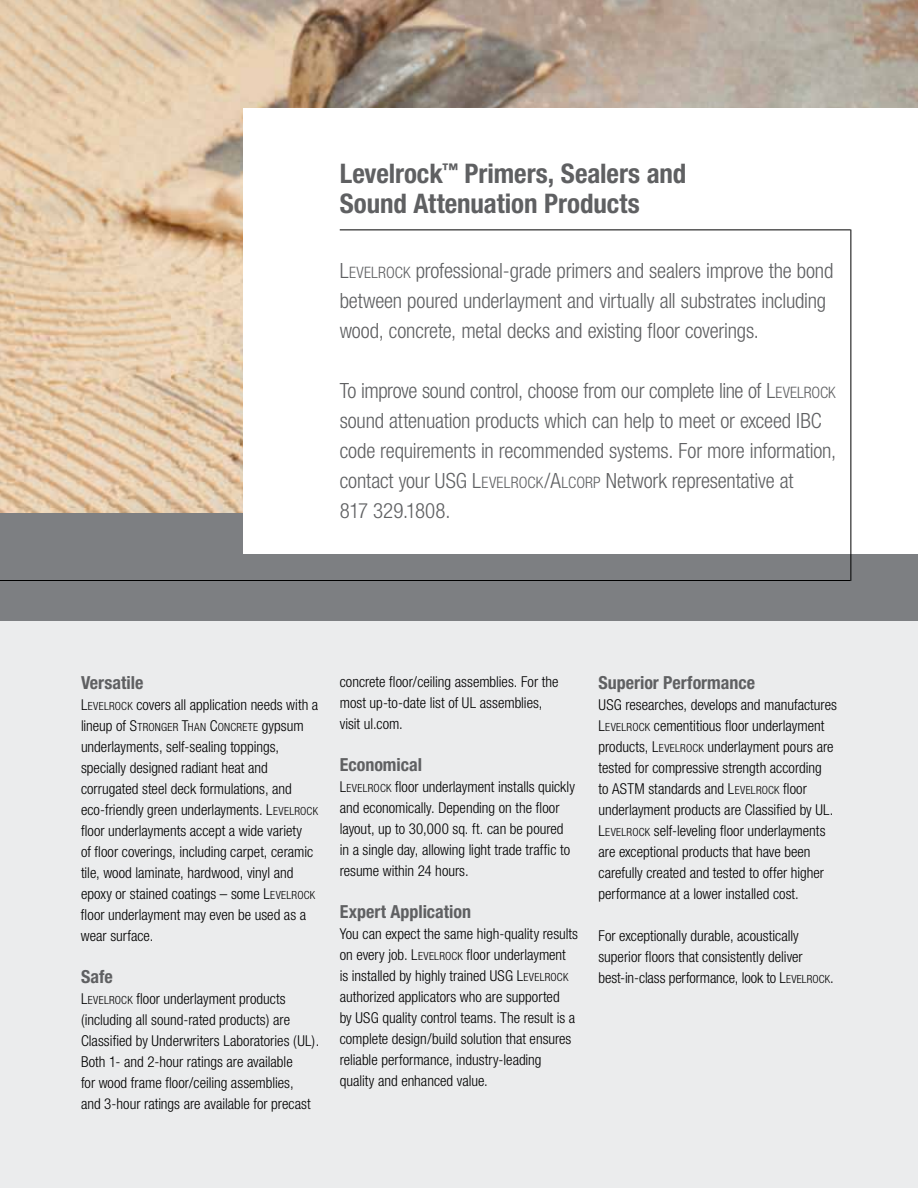
<style>
.page{position:relative;width:918px;height:1188px;background:#ebeced}
.page>*{position:absolute;margin:0;border:0;box-sizing:border-box;transform-origin:0 0}
.t1{font:700 condensed 27px/30px "Helvetica Neue";letter-spacing:-.005em;color:#5f6062}
.t2{font:300 condensed 21px/30px "Helvetica Neue";letter-spacing:-.01em;color:#5f6062}
.t3{font:700 condensed 18px "Helvetica Neue";color:#5f6062}
.t4{font:300 condensed 15px/21px "Helvetica Neue";color:#000}
.t5{font:300 condensed 11.25px "Helvetica Neue";letter-spacing:.025em;color:#000}
.s1{font-style:inherit}
.s2{font-size:15.75px}
.s3{font-size:11.25px}
.s4{font-size:15px}
</style>
<div class="page">
<img style="left:0;top:0;width:918px;height:513px">
<div style="left:0;top:513px;width:918px;height:108px;background:#7d7f82"></div>
<div style="left:243px;top:108px;width:675px;height:446px;background:#fff"></div>
<hr style="left:340px;top:230px;width:510px;height:1px;background:#000">
<hr style="left:0;top:580px;width:850px;height:1px;background:#000">
<hr style="left:850px;top:230px;width:1px;height:351px;background:#000">
<h1 class="t1" style="left:340px;top:158px;width:348px">Levelrock<sup>™</sup> Primers, Sealers and<br>Sound Attenuation Products</h1>
<h2 class="t2" style="left:340px;top:255px;width:495px"><span class="s1">L</span><span class="s2">EVELROCK</span> professional-grade primers and sealers improve the bond between poured underlayment and virtually all substrates including wood, concrete, metal decks and existing floor coverings.</h2>
<p class="t2" style="left:340px;top:375px;width:498px">To improve sound control, choose from our complete line of <span class="s1">L</span><span class="s2">EVELROCK </span>sound attenuation products which can help to meet or exceed IBC code requirements in recommended systems. For more information, contact your USG <span class="s1">L</span><span class="s2">EVELROCK</span>/<span class="s1">A</span><span class="s2">LCORP</span> Network representative at<br>817 329.1808.</p>
<p class="t3" style="left:81px;top:672px;width:64px">Versatile</p>
<p class="t4" style="left:81px;top:694px;width:239px"><span class="s1">L</span><span class="s3">EVELROCK</span> covers all application needs with a</p>
<p class="t5" style="left:81px;top:721px;width:224px"><span class="s4">lineup of</span> <span class="s4">S</span>TRONGER <span class="s4">T</span>HAN <span class="s4">C</span>ONCRETE <span class="s4">gypsum</span></p>
<p class="t4" style="left:81px;top:736px;width:239px">underlayments, self-sealing toppings, specially designed radiant heat and corrugated steel deck formulations, and eco-friendly green underlayments. <span class="s1">L</span><span class="s3">EVELROCK </span>floor underlayments accept a wide variety<br>of floor coverings, including carpet, ceramic tile, wood laminate, hardwood, vinyl and epoxy or stained coatings – some <span class="s1">L</span><span class="s3">EVELROCK </span>floor underlayment may even be used as a wear surface.</p>
<p class="t3" style="left:81px;top:966px;width:33px">Safe</p>
<p class="t4" style="left:81px;top:988px;width:240px"><span class="s1">L</span><span class="s3">EVELROCK</span> floor underlayment products (including all sound-rated products) are Classified by Underwriters Laboratories (UL).<br>Both 1- and 2-hour ratings are available<br>for wood frame floor/ceiling assemblies,<br>and 3-hour ratings are available for precast</p>
<p class="t4" style="left:340px;top:671px;width:220px">concrete floor/ceiling assemblies. For the most up-to-date list of UL assemblies, visit ul.com.</p>
<p class="t3" style="left:340px;top:754px;width:84px">Economical</p>
<p class="t4" style="left:340px;top:776px;width:237px"><span class="s1">L</span><span class="s3">EVELROCK</span> floor underlayment installs quickly and economically. Depending on the floor layout, up to 30,000 sq. ft. can be poured in a single day, allowing light trade traffic to resume within 24 hours.</p>
<p class="t3" style="left:340px;top:901px;width:133px">Expert Application</p>
<p class="t4" style="left:340px;top:923px;width:240px">You can expect the same high-quality results on every job. <span class="s1">L</span><span class="s3">EVELROCK</span> floor underlayment is installed by highly trained USG <span class="s1">L</span><span class="s3">EVELROCK </span>authorized applicators who are supported<br>by USG quality control teams. The result is a complete design/build solution that ensures reliable performance, industry-leading quality and enhanced value.</p>
<p class="t3" style="left:598px;top:672px;width:158px">Superior Performance</p>
<p class="t4" style="left:598px;top:694px;width:240px">USG researches, develops and manufactures <span class="s1">L</span><span class="s3">EVELROCK</span> cementitious floor underlayment products, <span class="s1">L</span><span class="s3">EVELROCK</span> underlayment pours are tested for compressive strength according<br>to ASTM standards and <span class="s1">L</span><span class="s3">EVELROCK</span> floor underlayment products are Classified by UL.<br><span class="s1">L</span><span class="s3">EVELROCK</span> self-leveling floor underlayments are exceptional products that have been carefully created and tested to offer higher performance at a lower installed cost.</p>
<p class="t4" style="left:599px;top:925px;width:237px">For exceptionally durable, acoustically superior floors that consistently deliver best-in-class performance, look to <span class="s1">L</span><span class="s3">EVELROCK</span>.</p>
</div>
